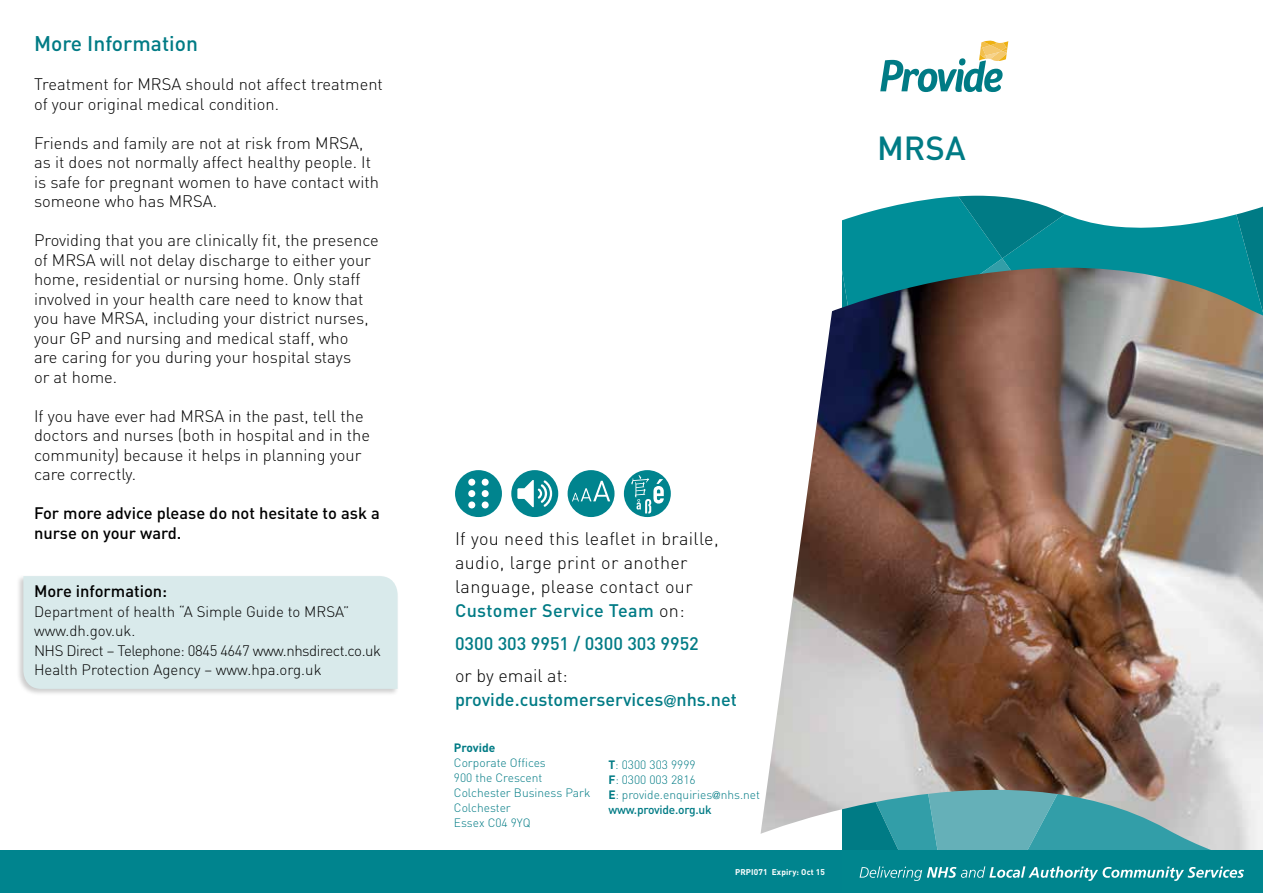
<style>
.page{position:relative;width:1263px;height:893px;background:#fff}
.page>*{position:absolute;margin:0;border:0;box-sizing:border-box;transform-origin:0 0}
.t1{font:500 33px "DIN";color:#007b85}
.t2{font:500 21px "DIN";color:#007b85}
.t3{font:300 18px/24px "DIN";letter-spacing:.02em;color:#000}
.t4{font:500 18px/24px "DIN";color:#007b85}
.t5{font:300 16.5px/19.5px "DIN";color:#000}
.t6{font:500 16.5px/19.5px "DIN";color:#000}
.t7{font:300 15px/19.5px "DIN";color:#000}
.t8{font:300 12px/15px "DIN";color:#007b85}
.t9{font:700 12px "DIN";color:#007b85}
.t10{font:700 8.25px "DIN";letter-spacing:.015em;color:#fff}
.s1{font-weight:500;color:#007b85}
.s2{font-weight:300;color:#000}
.s3{font-family:"Helvetica Neue";font-size:16.5px}
.s4{font-weight:700}
.s5{font-family:"Helvetica";font-size:10.5px}
.s6{font-weight:500}
</style>
<div class="page">
<svg style="left:842px;top:196px;width:421px;height:72px"></svg>
<img style="left:760px;top:268px;width:503px;height:582px">
<div style="left:16px;top:575px;width:383px;height:122px;background:#000;opacity:.2"></div>
<div style="left:23px;top:576px;width:375px;height:113px;background:#d9eaeb"></div>
<div style="left:0;top:850px;width:1263px;height:43px;background:#00848e"></div>
<svg style="left:859px;top:866px;width:385px;height:15px"></svg>
<div style="left:511px;top:470px;width:47px;height:47px;background:#00848e;border-radius:50%"></div>
<svg style="left:517px;top:480px;width:35px;height:27px"></svg>
<div style="left:455px;top:470px;width:47px;height:47px;background:#00848e;border-radius:50%"></div>
<div style="left:468px;top:479px;width:7px;height:7px;background:#fff;border-radius:50%"></div>
<div style="left:468px;top:490px;width:7px;height:7px;background:#fff;border-radius:50%"></div>
<div style="left:468px;top:501px;width:7px;height:7px;background:#fff;border-radius:50%"></div>
<div style="left:482px;top:479px;width:7px;height:7px;background:#fff;border-radius:50%"></div>
<div style="left:482px;top:490px;width:7px;height:7px;background:#fff;border-radius:50%"></div>
<div style="left:482px;top:501px;width:7px;height:7px;background:#fff;border-radius:50%"></div>
<div style="left:624px;top:470px;width:47px;height:47px;background:#00848e;border-radius:50%"></div>
<svg style="left:631px;top:475px;width:33px;height:39px"></svg>
<div style="left:568px;top:470px;width:46px;height:47px;background:#00848e;border-radius:50%"></div>
<svg style="left:572px;top:481px;width:38px;height:20px"></svg>
<svg style="left:880px;top:40px;width:128px;height:52px"></svg>
<p class="t2" style="left:34px;top:30px;width:165px">More Information</p>
<p class="t5" style="left:34px;top:74px;width:350px">Treatment for MRSA should not affect treatment of your original medical condition.</p>
<p class="t5" style="left:34px;top:133px;width:346px">Friends and family are not at risk from MRSA, as it does not normally affect healthy people. It is safe for pregnant women to have contact with someone who has MRSA.</p>
<p class="t5" style="left:34px;top:230px;width:346px">Providing that you are clinically fit, the presence of MRSA will not delay discharge to either your home, residential or nursing home. Only staff involved in your health care need to know that you have MRSA, including your district nurses, your GP and nursing and medical staff, who<br>are caring for you during your hospital stays<br>or at home.</p>
<p class="t5" style="left:34px;top:406px;width:337px">If you have ever had MRSA in the past, tell the doctors and nurses (both in hospital and in the community) because it helps in planning your care correctly.</p>
<p class="t6" style="left:34px;top:503px;width:347px">For more advice please do not hesitate to ask a nurse on your ward.</p>
<p class="t6" style="left:34px;top:581px;width:135px">More information:</p>
<p class="t7" style="left:34px;top:601px;width:349px">Department of health “A Simple Guide to MRSA” www.dh.gov.uk.<br>NHS Direct – Telephone: 0845 4647 www.nhsdirect.co.uk Health Protection Agency – www.hpa.org.uk</p>
<h1 class="t1" style="left:877px;top:127px;width:90px">MRSA</h1>
<p class="t3" style="left:455px;top:526px;width:265px">If you need this leaflet in braille, audio, large print or another language, please contact our<br><span class="s1">Customer Service Team</span> on:</p>
<p class="t4" style="left:455px;top:630px;width:245px">0300 303 9951 / 0300 303 9952</p>
<p class="t4" style="left:455px;top:663px;width:283px"><span class="s2">or by email at: </span>provide.customerservices<span class="s3">@</span>nhs.net</p>
<p class="t9" style="left:454px;top:740px;width:43px">Provide</p>
<p class="t8" style="left:454px;top:755px;width:138px">Corporate Offices<br>900 the Crescent<br>Colchester Business Park<br>Colchester<br>Essex C04 9YQ</p>
<p class="t8" style="left:608px;top:757px;width:153px"><span class="s4">T</span>: 0300 303 9999<br><span class="s4">F</span>: 0300 003 2816<br><span class="s4">E</span>: provide.enquiries<span class="s5">@</span>nhs.net <span class="s6">www.provide.org.uk</span></p>
<p class="t10" style="left:735px;top:867px;width:91px">PRPI071 Expiry: Oct 15</p>
</div>
